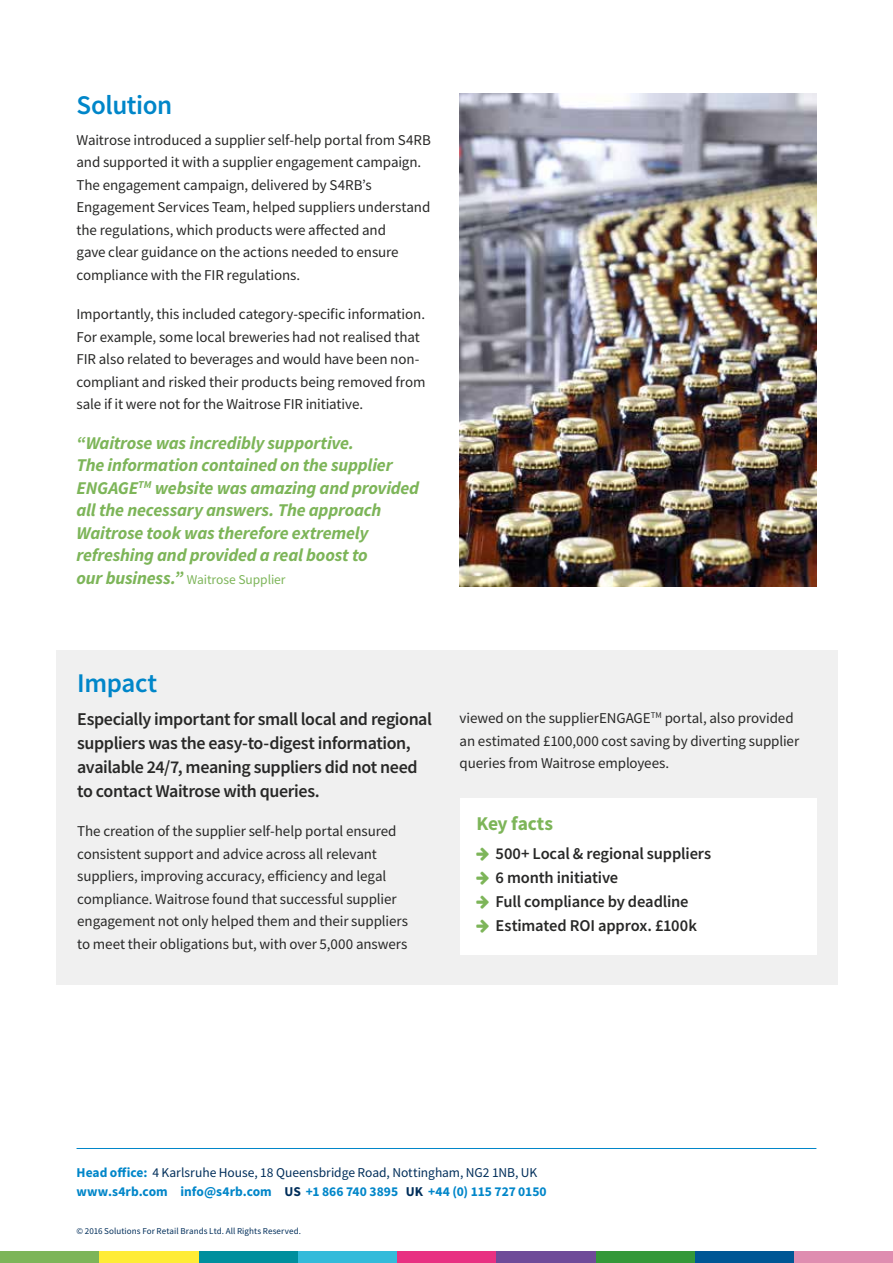
<style>
.page{position:relative;width:893px;height:1263px;background:#fff}
.page>*{position:absolute;margin:0;border:0;box-sizing:border-box;transform-origin:0 0}
.t1{font:600 27px "Source Sans Pro";letter-spacing:-.015em;color:#0086c9}
.t2{font:700 19.5px "Source Sans Pro";letter-spacing:-.01em;color:#7db559}
.t3{font:italic 700 18px/22.5px "Source Sans Pro";letter-spacing:-.01em;color:#7db559}
.t4{font:600 18px/24px "Source Sans Pro";letter-spacing:-.025em;color:#282827}
.t5{font:600 16.5px/24px "Source Sans Pro";letter-spacing:-.01em;color:#282827}
.t6{font:15px/22.5px "Source Sans Pro";letter-spacing:-.005em;color:#282827}
.t7{font:700 13.5px/19.5px "Source Sans Pro";letter-spacing:.005em;color:#0086c9}
.t8{font:13.5px "Source Sans Pro";letter-spacing:-.005em;color:#7db559}
.t9{font:9px "Source Sans Pro";letter-spacing:.01em;color:#002e5a}
.s1{font-weight:700;font-style:italic;font-size:18px}
.s2{font-weight:400;color:#002e5a}
.s3{color:#002e5a}
</style>
<div class="page">
<div style="left:56px;top:651px;width:782px;height:334px;background:#f0f0f0"></div>
<div style="left:460px;top:799px;width:356px;height:156px;background:#fff"></div>
<img style="left:460px;top:94px;width:357px;height:493px">
<hr style="left:77px;top:1148px;width:739px;height:1px;background:#0086c9">
<div style="left:794px;top:1251px;width:99px;height:12px;background:#df8db0"></div>
<div style="left:0;top:1251px;width:99px;height:12px;background:#7db559"></div>
<div style="left:397px;top:1251px;width:99px;height:12px;background:#e83182"></div>
<div style="left:694px;top:1251px;width:100px;height:12px;background:#005795"></div>
<div style="left:298px;top:1251px;width:99px;height:12px;background:#34bbda"></div>
<div style="left:595px;top:1251px;width:99px;height:12px;background:#349839"></div>
<div style="left:198px;top:1251px;width:100px;height:12px;background:#008f9d"></div>
<div style="left:496px;top:1251px;width:99px;height:12px;background:#6f4b99"></div>
<div style="left:99px;top:1251px;width:99px;height:12px;background:#ffec36"></div>
<h1 class="t1" style="left:77px;top:87px;width:97px">Solution</h1>
<p class="t6" style="left:77px;top:128px;width:356px">Waitrose introduced a supplier self-help portal from S4RB and supported it with a supplier engagement campaign.<br>The engagement campaign, delivered by S4RB’s Engagement Services Team, helped suppliers understand the regulations, which products were affected and<br>gave clear guidance on the actions needed to ensure compliance with the FIR regulations.</p>
<p class="t6" style="left:77px;top:303px;width:350px">Importantly, this included category-specific information.<br>For example, some local breweries had not realised that FIR also related to beverages and would have been non&shy;compliant and risked their products being removed from sale if it were not for the Waitrose FIR initiative.</p>
<p class="t3" style="left:77px;top:431px;width:344px">“Waitrose was incredibly supportive.<br>The information contained on the supplier ENGAGE<sup>TM</sup> website was amazing and provided all the necessary answers. The approach Waitrose took was therefore extremely refreshing and provided a real boost to</p>
<p class="t8" style="left:77px;top:571px;width:211px"><span class="s1">our business.”</span> Waitrose Supplier</p>
<h1 class="t1" style="left:77px;top:665px;width:82px">Impact</h1>
<p class="t4" style="left:77px;top:706px;width:356px">Especially important for small local and regional suppliers was the easy-to-digest information, available 24/7, meaning suppliers did not need to contact Waitrose with queries.</p>
<p class="t6" style="left:77px;top:820px;width:332px">The creation of the supplier self-help portal ensured consistent support and advice across all relevant suppliers, improving accuracy, efficiency and legal compliance. Waitrose found that successful supplier engagement not only helped them and their suppliers to meet their obligations but, with over 5,000 answers</p>
<p class="t6" style="left:460px;top:707px;width:341px">viewed on the supplierENGAGE<sup>TM</sup> portal, also provided an estimated £100,000 cost saving by diverting supplier queries from Waitrose employees.</p>
<h2 class="t2" style="left:477px;top:811px;width:78px">Key facts</h2>
<p class="t5" style="left:496px;top:841px;width:217px">500+ Local &amp; regional suppliers<br>6 month initiative<br>Full compliance by deadline<br>Estimated ROI approx. £100k</p>
<p class="t7" style="left:77px;top:1162px;width:472px">Head office: <span class="s2">4 Karlsruhe House, 18 Queensbridge Road, Nottingham, NG2 1NB, UK </span>www.s4rb.com info@s4rb.com <span class="s3">US</span> +1 866 740 3895 <span class="s3">UK</span> +44 (0) 115 727 0150</p>
<p class="t9" style="left:77px;top:1225px;width:226px">© 2016 Solutions For Retail Brands Ltd. All Rights Reserved.</p>
</div>
